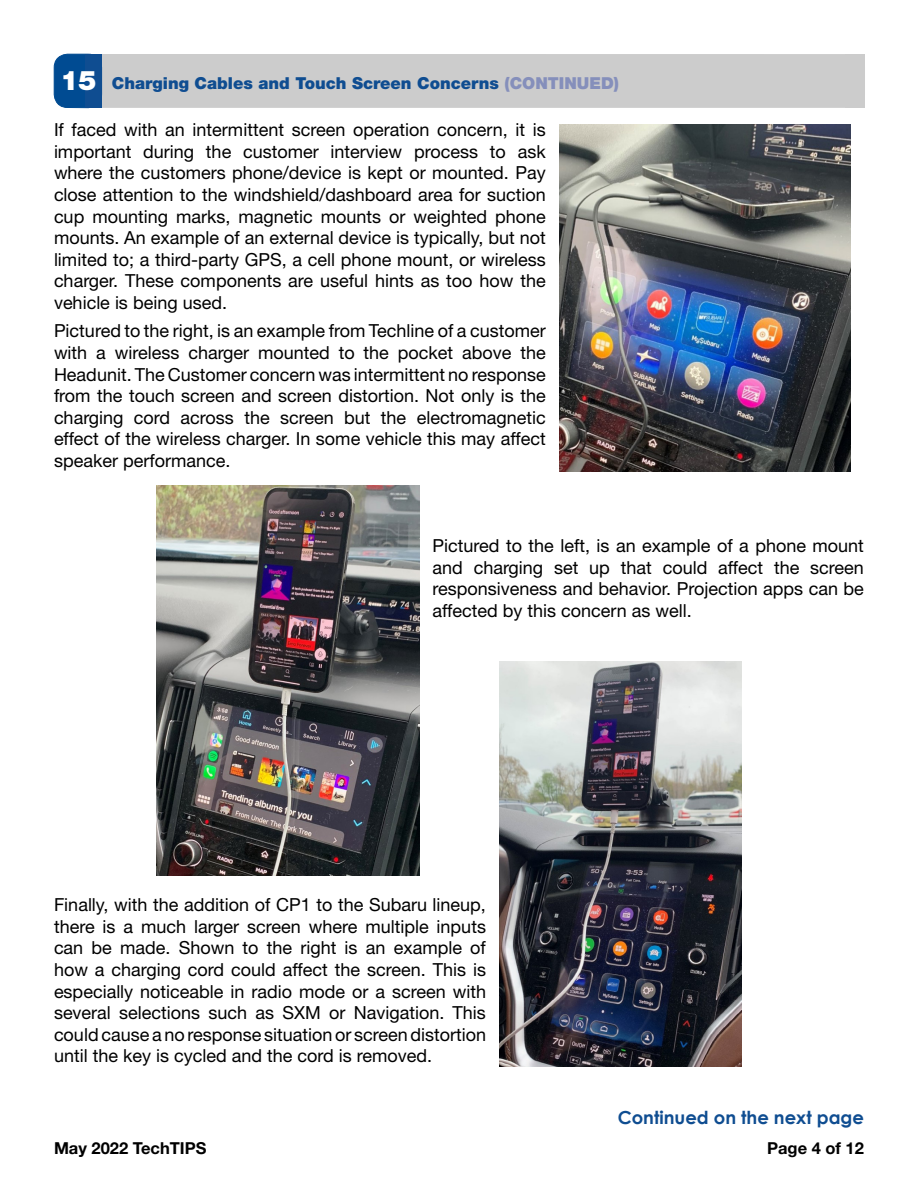
<style>
.page{position:relative;width:918px;height:1188px;background:#fff}
.page>*{position:absolute;margin:0;border:0;box-sizing:border-box;transform-origin:0 0}
.t1{font:18px/21.6px "Helvetica Neue LT Std";color:#000;text-align:justify}
.t2{font:700 18px "Century Gothic";color:#0f4d91}
.t3{font:900 16.5px "Helvetica Neue LT Std";color:#0f4d91}
.t4{font:700 16.5px "Helvetica Neue LT Std";color:#000}
.s1{font-size:27px;color:#fff}
.s2{color:#858fbb}
</style>
<div class="page">
<div style="left:54px;top:54px;width:811px;height:54px;background:#ccc;border-radius:14px"></div>
<div style="left:846px;top:54px;width:19px;height:54px;background:#ccc"></div>
<div style="left:54px;top:54px;width:48px;height:54px;background:#004b92;border-radius:14px"></div>
<div style="left:54px;top:54px;width:48px;height:54px;border:1px solid #004b92;border-radius:14px"></div>
<div style="left:85px;top:54px;width:17px;height:54px;background:#0f4d91"></div>
<img style="left:157px;top:485px;width:262px;height:390px">
<img style="left:500px;top:661px;width:242px;height:405px">
<img style="left:559px;top:125px;width:291px;height:347px">
<p class="t3" style="left:60px;top:73px;width:560px"><span class="s1">15</span> Charging Cables and Touch Screen Concerns <span class="s2">(CONTINUED)</span></p>
<p class="t1" style="left:54px;top:119px;width:493px">If faced with an intermittent screen operation concern, it is important during the customer interview process to ask where the customers phone/device is kept or mounted. Pay close attention to the windshield/dashboard area for suction cup mounting marks, magnetic mounts or weighted phone mounts. An example of an external device is typically, but not limited to; a third-party GPS, a cell phone mount, or wireless charger. These components are useful hints as too how the vehicle is being used.</p>
<p class="t1" style="left:54px;top:320px;width:493px">Pictured to the right, is an example from Techline of a customer with a wireless charger mounted to the pocket above the Headunit. The Customer concern was intermittent no response from the touch screen and screen distortion. Not only is the charging cord across the screen but the electromagnetic effect of the wireless charger. In some vehicle this may affect speaker performance.</p>
<p class="t1" style="left:433px;top:534px;width:433px">Pictured to the left, is an example of a phone mount and charging set up that could affect the screen responsiveness and behavior. Projection apps can be affected by this concern as well.</p>
<p class="t1" style="left:54px;top:893px;width:434px">Finally, with the addition of CP1 to the Subaru lineup, there is a much larger screen where multiple inputs can be made. Shown to the right is an example of how a charging cord could affect the screen. This is especially noticeable in radio mode or a screen with several selections such as SXM or Navigation. This could cause a no response situation or screen distortion until the key is cycled and the cord is removed.</p>
<p class="t2" style="left:618px;top:1104px;width:248px">Continued on the next page</p>
<p class="t4" style="left:54px;top:1138px;width:154px">May 2022 TechTIPS</p>
<p class="t4" style="left:767px;top:1138px;width:98px">Page 4 of 12</p>
</div>
